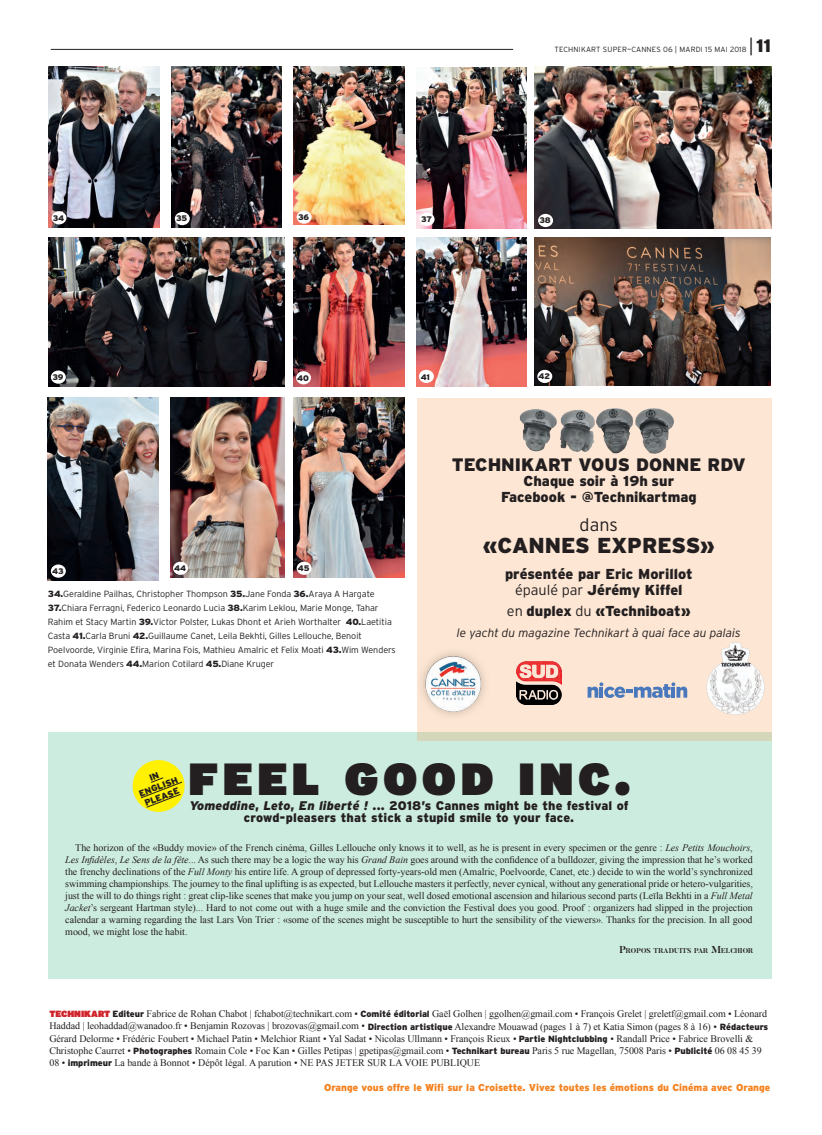
<style>
.page{position:relative;width:822px;height:1135px;background:#fff}
.page>*{position:absolute;margin:0;border:0;box-sizing:border-box;transform-origin:0 0}
.t1{font:900 45px "Interstate";letter-spacing:.1em;color:#231f20}
.t2{font:900 21.6px "Interstate";color:#231f20}
.t3{font:900 18px "Interstate";color:#231f20}
.t4{font:300 18px "Interstate";color:#231f20}
.t5{font:900 14.4px/16px "Interstate";color:#231f20;text-align:center}
.t6{font:900 12.5px/12.5px "Interstate";letter-spacing:.01em;color:#231f20;text-align:center}
.t7{font:italic 300 12px "Interstate";color:#231f20}
.t8{font:10px/12px "Times New Roman";letter-spacing:-.005em;color:#231f20}
.t9{font:900 10px "Interstate";color:#f58220}
.t10{font:300 9px/14px "Interstate";letter-spacing:-.005em;color:#231f20}
.t11{font:900 9px/10.8px "Interstate";color:#231f20;text-align:center}
.t12{font:900 8.1px "Interstate";letter-spacing:-.02em;color:#231f20}
.t13{font:300 7.5px "Interstate";letter-spacing:.02em;color:#231f20}
.t14{font:700 7px "Butler";letter-spacing:.005em;color:#231f20}
.s1{font-weight:300}
.s2{font-weight:900}
.s3{font-style:italic}
.s4{font-size:10px}
.s5{font-family:"Interstate";font-weight:900;font-size:9px;color:#d1232a}
.s6{font-family:"Interstate";font-weight:900;font-size:9px}
</style>
<div class="page">
<hr style="left:51px;top:49px;width:462px;height:1px;background:#231f20">
<img style="left:535px;top:237px;width:235px;height:148px">
<div style="left:48px;top:732px;width:723px;height:246px;background:#cdece0"></div>
<img style="left:49px;top:237px;width:235px;height:149px">
<img style="left:293px;top:67px;width:111px;height:158px">
<img style="left:416px;top:67px;width:110px;height:161px">
<img style="left:535px;top:67px;width:236px;height:161px">
<svg style="left:132px;top:760px;width:53px;height:52px"></svg>
<img style="left:49px;top:66px;width:110px;height:161px">
<img style="left:171px;top:67px;width:111px;height:160px">
<img style="left:48px;top:397px;width:111px;height:183px">
<img style="left:170px;top:398px;width:114px;height:179px">
<img style="left:293px;top:237px;width:111px;height:149px">
<img style="left:416px;top:238px;width:110px;height:148px">
<div style="left:51px;top:211px;width:15px;height:13px;background:#fff;border-radius:50%"></div>
<div style="left:175px;top:212px;width:15px;height:13px;background:#fff;border-radius:50%"></div>
<div style="left:296px;top:210px;width:15px;height:14px;background:#fff;border-radius:50%"></div>
<div style="left:419px;top:213px;width:15px;height:13px;background:#fff;border-radius:50%"></div>
<div style="left:538px;top:214px;width:15px;height:13px;background:#fff;border-radius:50%"></div>
<div style="left:51px;top:370px;width:15px;height:13px;background:#fff;border-radius:50%"></div>
<div style="left:296px;top:371px;width:15px;height:13px;background:#fff;border-radius:50%"></div>
<div style="left:419px;top:370px;width:15px;height:13px;background:#fff;border-radius:50%"></div>
<div style="left:537px;top:370px;width:15px;height:13px;background:#fff;border-radius:50%"></div>
<div style="left:51px;top:564px;width:15px;height:13px;background:#fff;border-radius:50%"></div>
<div style="left:417px;top:398px;width:354px;height:342px;background:#fde6d3"></div>
<img style="left:421px;top:652px;width:64px;height:64px">
<img style="left:706px;top:638px;width:66px;height:82px">
<img style="left:516px;top:661px;width:45px;height:43px">
<img style="left:598px;top:408px;width:32px;height:46px">
<img style="left:519px;top:409px;width:36px;height:43px">
<img style="left:555px;top:410px;width:43px;height:42px">
<img style="left:630px;top:408px;width:44px;height:46px">
<svg style="left:587px;top:682px;width:100px;height:16px"></svg>
<img style="left:293px;top:397px;width:111px;height:180px">
<div style="left:173px;top:561px;width:15px;height:14px;background:#fff;border-radius:50%"></div>
<div style="left:296px;top:561px;width:15px;height:14px;background:#fff;border-radius:50%"></div>
<p class="t13" style="left:554px;top:45px;width:193px">TECHNIKART SUPER~CANNES 06 | MARDI 15 MAI 2018</p>
<h3 class="t3" style="left:748px;top:35px;width:24px"><span class="s1">|</span>11</h3>
<p class="t12" style="left:53px;top:213px;width:13px">34</p>
<p class="t12" style="left:176px;top:214px;width:13px">35</p>
<p class="t12" style="left:298px;top:212px;width:13px">36</p>
<p class="t12" style="left:421px;top:215px;width:12px">37</p>
<p class="t12" style="left:539px;top:216px;width:13px">38</p>
<p class="t12" style="left:52px;top:372px;width:12px">39</p>
<p class="t12" style="left:297px;top:373px;width:13px">40</p>
<p class="t12" style="left:421px;top:372px;width:11px">41</p>
<p class="t12" style="left:538px;top:372px;width:13px">42</p>
<p class="t12" style="left:174px;top:563px;width:13px">44</p>
<p class="t12" style="left:298px;top:563px;width:13px">45</p>
<p class="t10" style="left:48px;top:586px;width:349px"><span class="s2">34.</span>Geraldine Pailhas, Christopher Thompson <span class="s2">35.</span>Jane Fonda <span class="s2">36.</span>Araya A Hargate <span class="s2">37.</span>Chiara Ferragni, Federico Leonardo Lucia <span class="s2">38.</span>Karim Leklou, Marie Monge, Tahar Rahim et Stacy Martin <span class="s2">39.</span>Victor Polster, Lukas Dhont et Arieh Worthalter <span class="s2">40.</span>Laetitia Casta <span class="s2">41.</span>Carla Bruni <span class="s2">42.</span>Guillaume Canet, Leila Bekhti, Gilles Lellouche, Benoit Poelvoorde, Virginie Efira, Marina Fois, Mathieu Amalric et Felix Moati <span class="s2">43.</span>Wim Wenders et Donata Wenders <span class="s2">44.</span>Marion Cotilard <span class="s2">45.</span>Diane Kruger</p>
<p class="t12" style="left:52px;top:566px;width:13px">43</p>
<h3 class="t3" style="left:452px;top:454px;width:295px">TECHNIKART VOUS DONNE RDV</h3>
<h3 class="t5" style="left:501px;top:472px;width:197px">Chaque soir à 19h sur<br>Facebook - @Technikartmag</h3>
<h3 class="t4" style="left:579px;top:514px;width:40px">dans</h3>
<h2 class="t2" style="left:482px;top:533px;width:234px">«CANNES EXPRESS»</h2>
<h3 class="t5" style="left:505px;top:565px;width:189px">présentée par Eric Morillot <span class="s1">épaulé par</span> Jérémy Kiffel</h3>
<h3 class="t5" style="left:507px;top:602px;width:185px"><span class="s1">en</span> duplex <span class="s1">du</span> «Techniboat»</h3>
<p class="t7" style="left:457px;top:625px;width:285px">le yacht du magazine Technikart à quai face au palais</p>
<h1 class="t1" style="left:188px;top:751px;width:443px">FEEL GOOD INC.</h1>
<p class="t6" style="left:189px;top:799px;width:440px"><span class="s3">Yomeddine</span>, <span class="s3">Leto</span>, <span class="s3">En liberté !</span> ... 2018’s Cannes might be the festival of crowd-pleasers that stick a stupid smile to your face.</p>
<p class="t8" style="left:65px;top:841px;width:689px;text-align:justify;text-indent:10px">The horizon of the «Buddy movie» of the French cinéma, Gilles Lellouche only knows it to well, as he is present in every specimen or the genre : <span class="s3">Les Petits Mouchoirs</span>, <span class="s3">Les Infidèles</span>, <span class="s3">Le Sens de la fête</span>... As such there may be a logic the way his <span class="s3">Grand Bain</span> goes around with the confidence of a bulldozer, giving the impression that he’s worked the frenchy declinations of the <span class="s3">Full Monty</span> his entire life. A group of depressed forty-years-old men (Amalric, Poelvoorde, Canet, etc.) decide to win the world’s synchronized swimming championships. The journey to the final uplifting is as expected, but Lellouche masters it perfectly, never cynical, without any generational pride or hetero-vulgarities, just the will to do things right : great clip-like scenes that make you jump on your seat, well dosed emotional ascension and hilarious second parts (Leïla Bekhti in a <span class="s3">Full Metal Jacket</span>’s sergeant Hartman style)... Hard to not come out with a huge smile and the conviction the Festival does you good. Proof : organizers had slipped in the projection calendar a warning regarding the last Lars Von Trier : «some of the scenes might be susceptible to hurt the sensibility of the viewers». Thanks for the precision. In all good mood, we might lose the habit.</p>
<p class="t11" style="left:134px;top:778px;width:42px;rotate:-21deg">IN<br>ENGLISH<br>PLEASE</p>
<p class="t14" style="left:619px;top:945px;width:135px"><span class="s4">P</span>ROPOS TRADUITS PAR <span class="s4">M</span>ELCHIOR</p>
<p class="t8" style="left:49px;top:1007px;width:720px"><span class="s5">TECHNIKART</span> <span class="s6">Editeur</span> Fabrice de Rohan Chabot | fchabot@technikart.com • <span class="s6">Comité éditorial</span> Gaël Golhen | ggolhen@gmail.com • François Grelet | greletf@gmail.com • Léonard Haddad | leohaddad@wanadoo.fr • Benjamin Rozovas | brozovas@gmail.com • <span class="s6">Direction artistique</span> Alexandre Mouawad (pages 1 à 7) et Katia Simon (pages 8 à 16) • <span class="s6">Rédacteurs </span>Gérard Delorme • Frédéric Foubert • Michael Patin • Melchior Riant • Yal Sadat • Nicolas Ullmann • François Rieux • <span class="s6">Partie Nightclubbing</span> • Randall Price • Fabrice Brovelli &amp; Christophe Caurret • <span class="s6">Photographes</span> Romain Cole • Foc Kan • Gilles Petipas | gpetipas@gmail.com • <span class="s6">Technikart bureau</span> Paris 5 rue Magellan, 75008 Paris • <span class="s6">Publicité</span> 06 08 45 39<br>08 • <span class="s6">imprimeur</span> La bande à Bonnot • Dépôt légal. A parution • NE PAS JETER SUR LA VOIE PUBLIQUE</p>
<p class="t9" style="left:324px;top:1081px;width:448px">Orange vous offre le Wifi sur la Croisette. Vivez toutes les émotions du Cinéma avec Orange</p>
</div>
